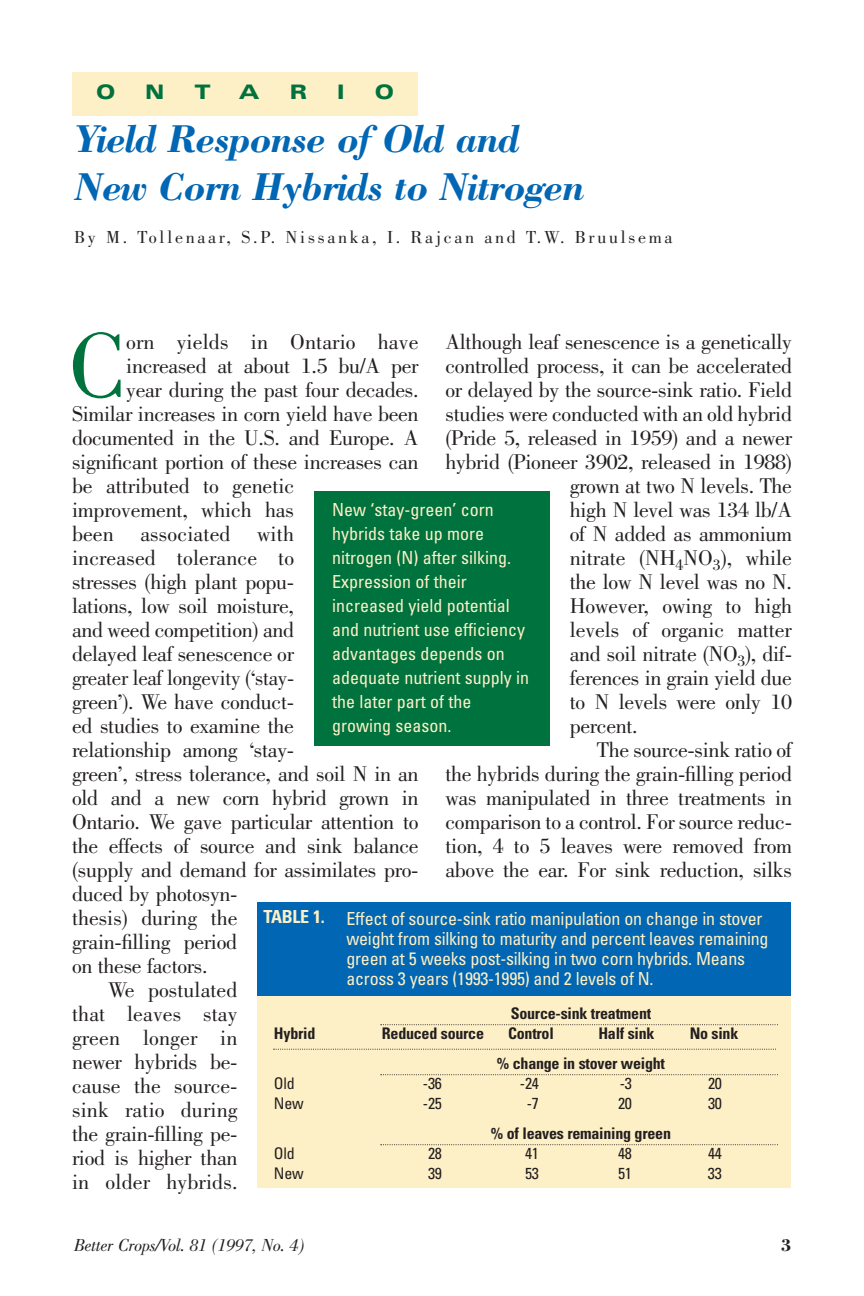
<style>
.page{position:relative;width:864px;height:1296px;background:#fff}
.page>*{position:absolute;margin:0;border:0;box-sizing:border-box;transform-origin:0 0}
.t1{font:95px "Bodoni";color:#00723e}
.t2{font:italic 700 40px/48px "Bodoni";letter-spacing:-.03em;color:#0166b3}
.t3{font:22px "Bodoni";letter-spacing:-.015em;color:#231f20}
.t4{font:22px "Bodoni";letter-spacing:.005em;color:#231f20}
.t5{font:900 expanded 20px "Univers";color:#00723e}
.t6{font:condensed 18px/24px "Univers";color:#fef0c6}
.t7{font:18px "Bodoni";letter-spacing:.15em;color:#231f20}
.t8{font:italic 18px "Bodoni";letter-spacing:-.015em;color:#231f20}
.t9{font:700 18px "Bodoni";color:#231f20}
.t10{font:700 condensed 16px "Univers";letter-spacing:-.015em;color:#231f20}
.t11{font:condensed 16px "Univers";letter-spacing:-.015em;color:#231f20}
.s1{font-weight:700}
</style>
<div class="page">
<div style="left:72px;top:72px;width:346px;height:43px;background:#fef0c6"></div>
<div style="left:314px;top:491px;width:236px;height:255px;background:#00723e"></div>
<div style="left:258px;top:996px;width:534px;height:192px;background:#fef0c6"></div>
<div style="left:258px;top:902px;width:533px;height:94px;background:#0166b3"></div>
<svg style="left:380px;top:1024px;width:398px;height:1px"></svg>
<svg style="left:380px;top:1074px;width:398px;height:1px"></svg>
<svg style="left:380px;top:1144px;width:398px;height:1px"></svg>
<svg style="left:274px;top:1049px;width:502px;height:1px"></svg>
<p class="t5" style="left:96px;top:84px;width:21px">O</p>
<p class="t5" style="left:145px;top:84px;width:21px">N</p>
<p class="t5" style="left:195px;top:84px;width:18px">T</p>
<p class="t5" style="left:239px;top:84px;width:22px">A</p>
<p class="t5" style="left:290px;top:84px;width:19px">R</p>
<p class="t5" style="left:337px;top:84px;width:9px">I</p>
<p class="t5" style="left:375px;top:84px;width:21px">O</p>
<h2 class="t2" style="left:74px;top:119px;width:512px">Yield Response of Old and<br>New Corn Hybrids to Nitrogen</h2>
<p class="t7" style="left:74px;top:231px;width:600px">By M. Tollenaar, S.P. Nissanka, I. Rajcan and T.W. Bruulsema</p>
<h1 class="t1" style="left:69px;top:331px;width:60px">C</h1>
<p class="t4" style="left:126px;top:334px;width:294px">orn yields in Ontario have</p>
<p class="t3" style="left:446px;top:334px;width:348px">Although leaf senescence is a genetically</p>
<p class="t3" style="left:446px;top:358px;width:348px">controlled process, it can be accelerated</p>
<p class="t3" style="left:446px;top:382px;width:348px">or delayed by the source-sink ratio. Field</p>
<p class="t3" style="left:446px;top:406px;width:348px">studies were conducted with an old hybrid</p>
<p class="t3" style="left:446px;top:430px;width:348px">(Pride 5, released in 1959) and a newer</p>
<p class="t3" style="left:446px;top:454px;width:348px">hybrid (Pioneer 3902, released in 1988)</p>
<p class="t3" style="left:570px;top:478px;width:224px">grown at two N levels. The</p>
<p class="t3" style="left:570px;top:502px;width:224px">high N level was 134 lb/A</p>
<p class="t3" style="left:570px;top:526px;width:224px">of N added as ammonium</p>
<p class="t3" style="left:570px;top:550px;width:224px">nitrate (NH<sub>4</sub>NO<sub>3</sub>), while</p>
<p class="t3" style="left:570px;top:574px;width:224px">the low N level was no N.</p>
<p class="t3" style="left:570px;top:598px;width:224px">However, owing to high</p>
<p class="t3" style="left:570px;top:622px;width:224px">levels of organic matter</p>
<p class="t3" style="left:570px;top:646px;width:224px">and soil nitrate (NO<sub>3</sub>), dif-</p>
<p class="t3" style="left:570px;top:670px;width:224px">ferences in grain yield due</p>
<p class="t3" style="left:570px;top:694px;width:224px">to N levels were only 10</p>
<p class="t3" style="left:570px;top:718px;width:69px">percent.</p>
<p class="t3" style="left:597px;top:742px;width:197px">The source-sink ratio of</p>
<p class="t3" style="left:446px;top:766px;width:348px">the hybrids during the grain-filling period</p>
<p class="t3" style="left:446px;top:790px;width:348px">was manipulated in three treatments in</p>
<p class="t3" style="left:446px;top:814px;width:348px">comparison to a control. For source reduc-</p>
<p class="t3" style="left:446px;top:838px;width:348px">tion, 4 to 5 leaves were removed from</p>
<p class="t3" style="left:446px;top:862px;width:348px">above the ear. For sink reduction, silks</p>
<p class="t3" style="left:126px;top:358px;width:294px">increased at about 1.5 bu/A per</p>
<p class="t3" style="left:126px;top:382px;width:294px">year during the past four decades.</p>
<p class="t3" style="left:72px;top:406px;width:348px">Similar increases in corn yield have been</p>
<p class="t3" style="left:72px;top:430px;width:348px">documented in the U.S. and Europe. A</p>
<p class="t3" style="left:72px;top:454px;width:348px">significant portion of these increases can</p>
<p class="t3" style="left:72px;top:478px;width:224px">be attributed to genetic</p>
<p class="t3" style="left:72px;top:502px;width:224px">improvement, which has</p>
<p class="t4" style="left:72px;top:526px;width:224px">been associated with</p>
<p class="t4" style="left:72px;top:550px;width:224px">increased tolerance to</p>
<p class="t3" style="left:72px;top:574px;width:224px">stresses (high plant popu-</p>
<p class="t3" style="left:72px;top:598px;width:224px">lations, low soil moisture,</p>
<p class="t3" style="left:72px;top:622px;width:224px">and weed competition) and</p>
<p class="t3" style="left:72px;top:646px;width:224px">delayed leaf senescence or</p>
<p class="t3" style="left:72px;top:670px;width:224px">greater leaf longevity (‘stay-</p>
<p class="t3" style="left:72px;top:694px;width:224px">green’). We have conduct-</p>
<p class="t3" style="left:72px;top:718px;width:224px">ed studies to examine the</p>
<p class="t3" style="left:72px;top:742px;width:224px">relationship among ‘stay-</p>
<p class="t3" style="left:72px;top:766px;width:348px">green’, stress tolerance, and soil N in an</p>
<p class="t3" style="left:72px;top:790px;width:348px">old and a new corn hybrid grown in</p>
<p class="t3" style="left:72px;top:814px;width:348px">Ontario. We gave particular attention to</p>
<p class="t3" style="left:72px;top:838px;width:348px">the effects of source and sink balance</p>
<p class="t3" style="left:72px;top:862px;width:348px">(supply and demand for assimilates pro-</p>
<p class="t3" style="left:72px;top:886px;width:167px">duced by photosyn-</p>
<p class="t3" style="left:72px;top:910px;width:167px">thesis) during the</p>
<p class="t3" style="left:72px;top:934px;width:167px">grain-filling period</p>
<p class="t3" style="left:72px;top:958px;width:137px">on these factors.</p>
<p class="t3" style="left:108px;top:982px;width:131px">We postulated</p>
<p class="t4" style="left:72px;top:1006px;width:167px">that leaves stay</p>
<p class="t4" style="left:72px;top:1030px;width:167px">green longer in</p>
<p class="t3" style="left:72px;top:1054px;width:167px">newer hybrids be-</p>
<p class="t3" style="left:72px;top:1078px;width:167px">cause the source-</p>
<p class="t4" style="left:72px;top:1102px;width:167px">sink ratio during</p>
<p class="t3" style="left:72px;top:1126px;width:167px">the grain-filling pe-</p>
<p class="t3" style="left:72px;top:1150px;width:167px">riod is higher than</p>
<p class="t4" style="left:72px;top:1174px;width:167px">in older hybrids.</p>
<p class="t6" style="left:332px;top:499px;width:199px">New ‘stay-green’ corn hybrids take up more nitrogen (N) after silking.<br>Expression of their increased yield potential and nutrient use efficiency advantages depends on adequate nutrient supply in the later part of the growing season.</p>
<p class="t6" style="left:346px;top:910px;width:424px;line-height:20px;text-indent:-83px"><span class="s1">TABLE 1.</span> Effect of source-sink ratio manipulation on change in stover weight from silking to maturity and percent leaves remaining green at 5 weeks post-silking in two corn hybrids. Means across 3 years (1993-1995) and 2 levels of N.</p>
<p class="t10" style="left:511px;top:1008px;width:142px">Source-sink treatment</p>
<p class="t10" style="left:274px;top:1028px;width:43px">Hybrid</p>
<p class="t10" style="left:382px;top:1028px;width:104px">Reduced source</p>
<p class="t10" style="left:508px;top:1028px;width:47px">Control</p>
<p class="t10" style="left:598px;top:1028px;width:58px">Half sink</p>
<p class="t10" style="left:690px;top:1028px;width:50px">No sink</p>
<p class="t10" style="left:497px;top:1058px;width:170px">% change in stover weight</p>
<p class="t11" style="left:274px;top:1078px;width:22px">Old</p>
<p class="t11" style="left:423px;top:1078px;width:21px">-36</p>
<p class="t11" style="left:520px;top:1078px;width:21px">-24</p>
<p class="t11" style="left:620px;top:1078px;width:14px">-3</p>
<p class="t11" style="left:708px;top:1078px;width:15px">20</p>
<p class="t11" style="left:274px;top:1098px;width:31px">New</p>
<p class="t11" style="left:423px;top:1098px;width:21px">-25</p>
<p class="t11" style="left:527px;top:1098px;width:14px">-7</p>
<p class="t11" style="left:618px;top:1098px;width:15px">20</p>
<p class="t11" style="left:708px;top:1098px;width:15px">30</p>
<p class="t10" style="left:491px;top:1128px;width:182px">% of leaves remaining green</p>
<p class="t11" style="left:274px;top:1148px;width:22px">Old</p>
<p class="t11" style="left:428px;top:1148px;width:15px">28</p>
<p class="t11" style="left:525px;top:1148px;width:15px">41</p>
<p class="t11" style="left:618px;top:1148px;width:15px">48</p>
<p class="t11" style="left:708px;top:1148px;width:15px">44</p>
<p class="t11" style="left:274px;top:1168px;width:31px">New</p>
<p class="t11" style="left:428px;top:1168px;width:15px">39</p>
<p class="t11" style="left:525px;top:1168px;width:15px">53</p>
<p class="t11" style="left:618px;top:1168px;width:15px">51</p>
<p class="t11" style="left:708px;top:1168px;width:15px">33</p>
<p class="t8" style="left:74px;top:1239px;width:232px">Better Crops/Vol. 81 (1997, No. 4)</p>
<p class="t9" style="left:781px;top:1239px;width:12px">3</p>
</div>
